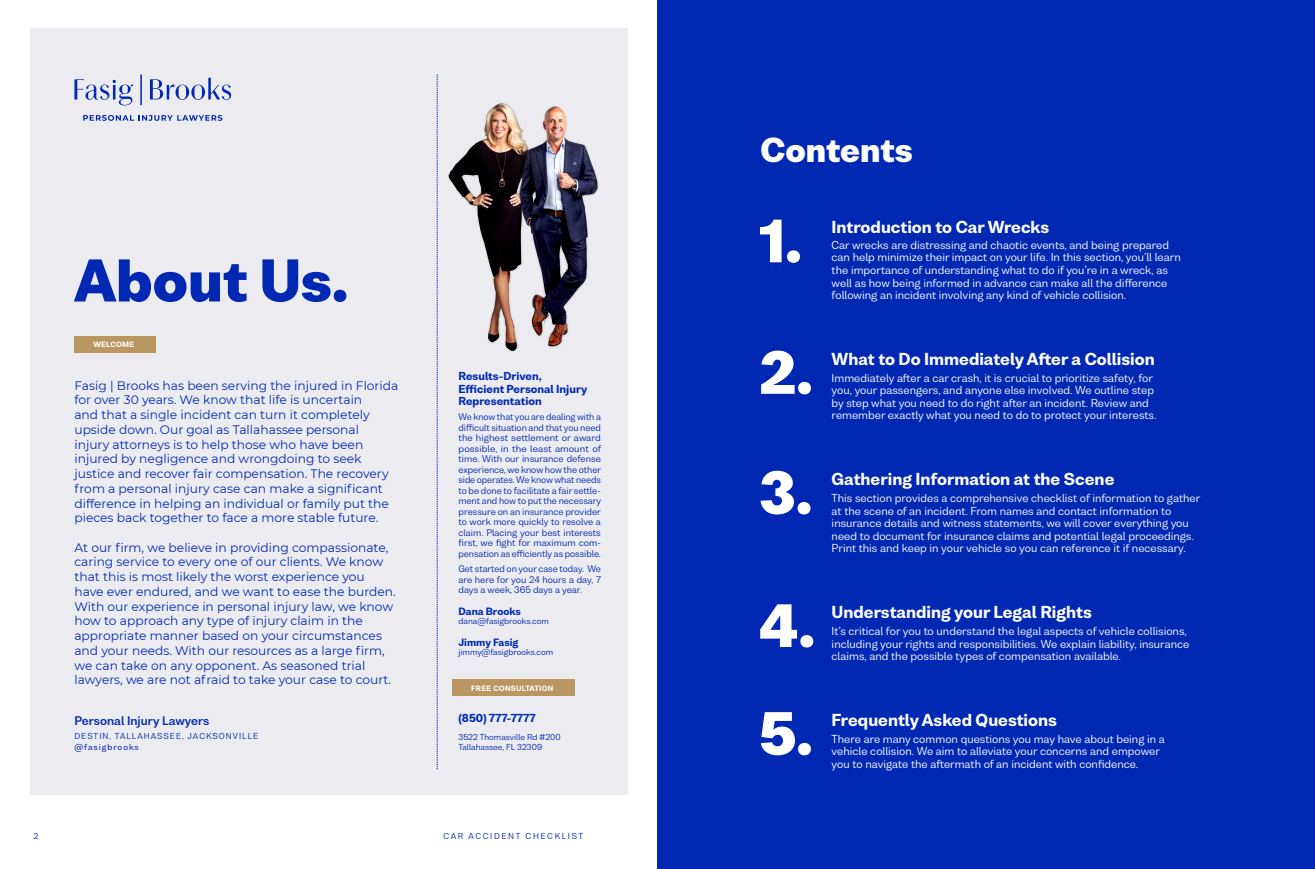
<style>
.page{position:relative;width:1315px;height:869px;background:#fff}
.page>*{position:absolute;margin:0;border:0;box-sizing:border-box;transform-origin:0 0}
.t1{font:900 55.3px "Bw Nista Grotesk DEMO";color:#fff}
.t2{font:900 54.6px "Bw Nista Grotesk DEMO";color:#0028b3}
.t3{font:900 31.5px "Bw Nista Grotesk DEMO";color:#fff}
.t4{font:800 15.75px "Bw Nista Grotesk DEMO";color:#fff}
.t5{font:12.25px/14.7px "Montserrat";color:#0028b3}
.t6{font:700 11.38px "Bw Nista Grotesk DEMO";color:#0028b3}
.t7{font:10.5px/12.6px "Bw Nista Grotesk DEMO";color:#fff}
.t8{font:800 10.5px/12.2px "Bw Nista Grotesk DEMO";color:#0028b3}
.t9{font:800 9.62px "Bw Nista Grotesk DEMO";color:#0028b3}
.t10{font:8.75px/10.5px "Bw Nista Grotesk DEMO";letter-spacing:-.005em;color:#0028b3;text-align:justify}
.t11{font:7.88px "Bw Nista Grotesk DEMO";color:#0028b3}
.t12{font:7.88px "Bw Nista Grotesk DEMO";letter-spacing:.13em;color:#0028b3}
.t13{font:7.88px "Bw Nista International DEMO";letter-spacing:.21em;color:#0028b3}
.t14{font:500 7.88px "Bw Nista Grotesk DEMO";letter-spacing:.12em;color:#0028b3}
.t15{font:800 7px "Bw Nista Grotesk DEMO";letter-spacing:.04em;color:#fff}
</style>
<div class="page">
<div style="left:30px;top:29px;width:598px;height:765px;background:#ececf0"></div>
<div style="left:657px;top:0;width:658px;height:868px;background:#0028b3"></div>
<div style="left:74px;top:336px;width:82px;height:16px;background:#ba9661"></div>
<svg style="left:437px;top:363px;width:1px;height:406px"></svg>
<div style="left:452px;top:679px;width:123px;height:16px;background:#ba9661"></div>
<svg style="left:140px;top:74px;width:2px;height:31px"></svg>
<svg style="left:150px;top:78px;width:81px;height:22px"></svg>
<svg style="left:74px;top:79px;width:59px;height:26px"></svg>
<svg style="left:83px;top:115px;width:139px;height:6px"></svg>
<img style="left:437px;top:74px;width:161px;height:289px">
<p class="t2" style="left:74px;top:243px;width:275px">About Us.</p>
<p class="t15" style="left:93px;top:339px;width:42px">WELCOME</p>
<p class="t5" style="left:74px;top:377px;width:325px">Fasig | Brooks has been serving the injured in Florida for over 30 years. We know that life is uncertain<br>and that a single incident can turn it completely upside down. Our goal as Tallahassee personal<br>injury attorneys is to help those who have been injured by negligence and wrongdoing to seek justice and recover fair compensation. The recovery from a personal injury case can make a significant difference in helping an individual or family put the pieces back together to face a more stable future.</p>
<p class="t5" style="left:74px;top:539px;width:323px">At our firm, we believe in providing compassionate, caring service to every one of our clients. We know that this is most likely the worst experience you have ever endured, and we want to ease the burden.<br>With our experience in personal injury law, we know how to approach any type of injury claim in the appropriate manner based on your circumstances and your needs. With our resources as a large firm, we can take on any opponent. As seasoned trial lawyers, we are not afraid to take your case to court.</p>
<p class="t6" style="left:74px;top:712px;width:136px">Personal Injury Lawyers</p>
<p class="t12" style="left:74px;top:730px;width:185px">DESTIN, TALLAHASSEE, JACKSONVILLE</p>
<p class="t14" style="left:74px;top:741px;width:66px">@fasigbrooks</p>
<p class="t8" style="left:458px;top:370px;width:130px">Results-Driven,<br>Efficient Personal Injury<br>Representation</p>
<p class="t10" style="left:458px;top:411px;width:144px">We know that you are dealing with a difficult situation and that you need the highest settlement or award possible, in the least amount of time. With our insurance defense experience, we know how the other side operates. We know what needs to be done to facilitate a fair settle&shy;ment and how to put the necessary pressure on an insurance provider to work more quickly to resolve a claim. Placing your best interests first, we fight for maximum com&shy;pensation as efficiently as possible.</p>
<p class="t10" style="left:458px;top:563px;width:144px">Get started on your case today. We are here for you 24 hours a day, 7 days a week, 365 days a year.</p>
<p class="t9" style="left:458px;top:604px;width:64px">Dana Brooks</p>
<p class="t11" style="left:458px;top:616px;width:92px">dana@fasigbrooks.com</p>
<p class="t9" style="left:458px;top:635px;width:61px">Jimmy Fasig</p>
<p class="t11" style="left:458px;top:646px;width:96px">jimmy@fasigbrooks.com</p>
<p class="t15" style="left:471px;top:683px;width:84px">FREE CONSULTATION</p>
<p class="t8" style="left:458px;top:711px;width:78px">(850) 777-7777</p>
<p class="t11" style="left:458px;top:731px;width:104px">3522 Thomasville Rd #200</p>
<p class="t11" style="left:458px;top:741px;width:85px">Tallahassee, FL 32309</p>
<p class="t13" style="left:33px;top:830px;width:6px">2</p>
<p class="t13" style="left:443px;top:830px;width:141px">CAR ACCIDENT CHECKLIST</p>
<p class="t3" style="left:760px;top:128px;width:154px">Contents</p>
<p class="t1" style="left:759px;top:203px;width:44px">1.</p>
<p class="t1" style="left:759px;top:334px;width:55px">2.</p>
<p class="t1" style="left:759px;top:454px;width:54px">3.</p>
<p class="t4" style="left:831px;top:216px;width:219px">Introduction to Car Wrecks</p>
<p class="t7" style="left:831px;top:238px;width:351px">Car wrecks are distressing and chaotic events, and being prepared can help minimize their impact on your life. In this section, you’ll learn the importance of understanding what to do if you’re in a wreck, as well as how being informed in advance can make all the difference following an incident involving any kind of vehicle collision.</p>
<p class="t4" style="left:831px;top:348px;width:325px">What to Do Immediately After a Collision</p>
<p class="t7" style="left:831px;top:371px;width:326px">Immediately after a car crash, it is crucial to prioritize safety, for you, your passengers, and anyone else involved. We outline step by step what you need to do right after an incident. Review and remember exactly what you need to do to protect your interests.</p>
<p class="t4" style="left:831px;top:468px;width:284px">Gathering Information at the Scene</p>
<p class="t7" style="left:831px;top:491px;width:370px">This section provides a comprehensive checklist of information to gather at the scene of an incident. From names and contact information to insurance details and witness statements, we will cover everything you need to document for insurance claims and potential legal proceedings.<br>Print this and keep in your vehicle so you can reference it if necessary.</p>
<p class="t1" style="left:759px;top:587px;width:57px">4.</p>
<p class="t4" style="left:831px;top:601px;width:262px">Understanding your Legal Rights</p>
<p class="t7" style="left:831px;top:624px;width:359px">It’s critical for you to understand the legal aspects of vehicle collisions, including your rights and responsibilities. We explain liability, insurance claims, and the possible types of compensation available.</p>
<p class="t1" style="left:759px;top:695px;width:55px">5.</p>
<p class="t4" style="left:831px;top:708px;width:227px">Frequently Asked Questions</p>
<p class="t7" style="left:831px;top:732px;width:335px">There are many common questions you may have about being in a vehicle collision. We aim to alleviate your concerns and empower you to navigate the aftermath of an incident with confidence.</p>
</div>
